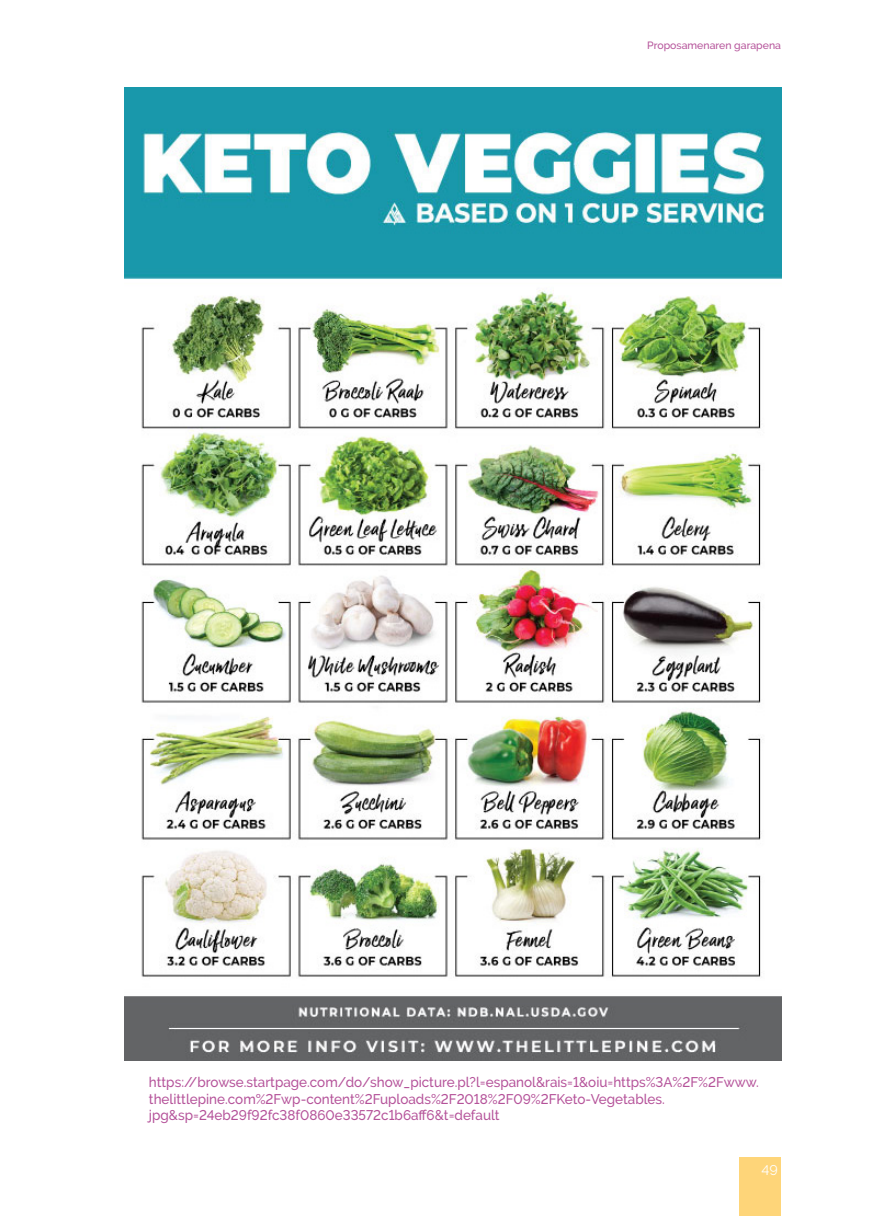
<style>
.page{position:relative;width:869px;height:1216px;background:#fff}
.page>*{position:absolute;margin:0;border:0;box-sizing:border-box;transform-origin:0 0}
.t1{font:500 14px/16.8px "Raleway";color:#b5539a;scale:.96 1}
.t2{font:14px "Raleway";color:#fff}
.t3{font:500 10.5px "Raleway";color:#b5539a}
</style>
<div class="page">
<div style="left:739px;top:1157px;width:41px;height:58px;background:#fed579"></div>
<img style="left:124px;top:88px;width:656px;height:972px">
<p class="t3" style="left:647px;top:39px;width:135px">Proposamenaren garapena</p>
<p class="t1" style="left:149px;top:1073px;width:636px">https://browse.startpage.com/do/show_picture.pl?l=espanol&amp;rais=1&amp;oiu=https%3A%2F%2Fwww. thelittlepine.com%2Fwp-content%2Fuploads%2F2018%2F09%2FKeto-Vegetables. jpg&amp;sp=24eb29f92fc38f0860e33572c1b6aff6&amp;t=default</p>
<p class="t2" style="left:761px;top:1162px;width:18px">49</p>
</div>
